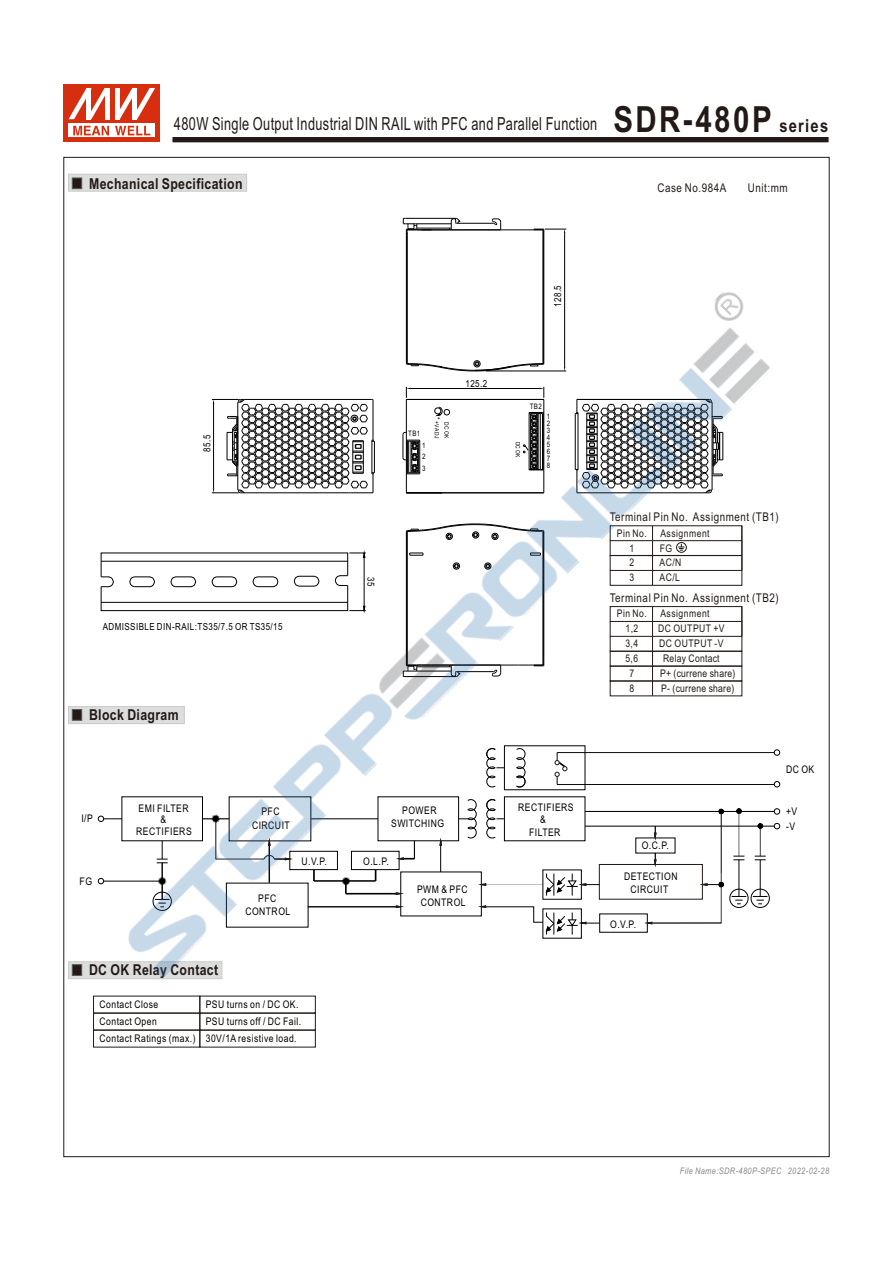
<style>
.page{position:relative;width:893px;height:1263px;background:#fff}
.page>*{position:absolute;margin:0;border:0;box-sizing:border-box;transform-origin:0 0}
.t1{font:18px "Arial Narrow";letter-spacing:.025em;color:#231916;scale:.87 1}
.t2{font:700 15px "Arial Narrow";letter-spacing:.025em;color:#231916}
.t3{font:12px "Arial Narrow";letter-spacing:.045em;color:#231916}
.t4{font:10.5px/17px "Arial Narrow";letter-spacing:.045em;color:#000;text-align:center}
.t5{font:10.5px/14.9px "Arial Narrow";letter-spacing:.045em;color:#231916;text-align:center}
.t6{font:10.5px "Arial Narrow";letter-spacing:.025em;color:#231916}
.t7{font:9.75px "Arial Narrow";letter-spacing:.045em;color:#000}
.t8{font:italic 9px "Arial Narrow";letter-spacing:.045em;color:#898989}
.t9{font:7.5px/6.9px "Arial Narrow";letter-spacing:.045em;color:#000;text-align:justify}
.t10{font:6px "Arial Narrow";letter-spacing:.045em;color:#000}
.t11{font:700 4.95px "Arial Narrow";color:#231916}
.s1{font-weight:700;font-size:36px}
.s2{font-weight:700}
</style>
<div class="page">
<svg style="left:68px;top:174px;width:179px;height:17px"></svg>
<svg style="left:68px;top:706px;width:32px;height:18px"></svg>
<svg style="left:68px;top:961px;width:154px;height:18px"></svg>
<hr style="left:501px;top:230px;width:42px;height:1px;background:#000">
<hr style="left:407px;top:236px;width:1px;height:127px;background:#000">
<hr style="left:406px;top:236px;width:1px;height:127px;background:#000">
<hr style="left:543px;top:236px;width:1px;height:127px;background:#000">
<hr style="left:544px;top:230px;width:1px;height:133px;background:#000">
<hr style="left:463px;top:230px;width:38px;height:1px;background:#000">
<hr style="left:456px;top:223px;width:38px;height:1px;background:#000">
<svg style="left:492px;top:218px;width:9px;height:12px"></svg>
<svg style="left:403px;top:218px;width:60px;height:18px"></svg>
<hr style="left:564px;top:233px;width:1px;height:134px;background:#000">
<div style="left:200px;top:1013px;width:115px;height:17px;border:1px solid #231916"></div>
<div style="left:200px;top:1030px;width:115px;height:17px;border:1px solid #231916"></div>
<div style="left:93px;top:1013px;width:107px;height:17px;border:1px solid #231916"></div>
<div style="left:93px;top:1030px;width:107px;height:17px;border:1px solid #231916"></div>
<svg style="left:172px;top:137px;width:657px;height:6px"></svg>
<svg style="left:534px;top:229px;width:32px;height:7px"></svg>
<div style="left:64px;top:84px;width:96px;height:58px;background:#d62e0f"></div>
<svg style="left:69px;top:124px;width:86px;height:13px"></svg>
<svg style="left:115px;top:126px;width:35px;height:9px"></svg>
<svg style="left:73px;top:126px;width:36px;height:9px"></svg>
<svg style="left:69px;top:88px;width:40px;height:31px"></svg>
<svg style="left:115px;top:88px;width:40px;height:31px"></svg>
<img style="left:100px;top:285px;width:681px;height:693px">
<h1 class="t1" style="left:174px;top:117px;width:753px">480W Single Output Industrial DIN RAIL with PFC and Parallel Function <span class="s1">SDR-480P</span> <span class="s2">series</span></h1>
<h2 class="t2" style="left:89px;top:178px;width:155px">Mechanical Specification</h2>
<p class="t3" style="left:657px;top:183px;width:70px">Case No.984A</p>
<p class="t3" style="left:748px;top:183px;width:41px">Unit:mm</p>
<p class="t7" style="left:554px;top:307px;width:23px;rotate:-90deg">128.5</p>
<p class="t7" style="left:204px;top:452px;width:18px;rotate:-90deg">85.5</p>
<p class="t7" style="left:103px;top:623px;width:181px">ADMISSIBLE DIN-RAIL:TS35/7.5 OR TS35/15</p>
<h2 class="t2" style="left:89px;top:709px;width:91px">Block Diagram</h2>
<p class="t9" style="left:408px;top:431px;width:13px">TB1</p>
<p class="t9" style="left:422px;top:440px;width:5px;line-height:11.4px">1<br>2<br>3</p>
<p class="t11" style="left:441px;top:417px;width:4px;rotate:90deg">+</p>
<p class="t10" style="left:439px;top:421px;width:19px;rotate:90deg">+V ADJ</p>
<p class="t10" style="left:449px;top:422px;width:18px;rotate:90deg">DC OK</p>
<p class="t7" style="left:465px;top:380px;width:23px">125.2</p>
<p class="t10" style="left:520px;top:441px;width:18px;rotate:90deg">DC OK</p>
<p class="t9" style="left:530px;top:404px;width:13px">TB2</p>
<p class="t9" style="left:547px;top:414px;width:5px">1<br>2<br>3<br>4<br>5<br>6<br>7<br>8</p>
<p class="t7" style="left:375px;top:577px;width:11px;rotate:90deg">35</p>
<p class="t3" style="left:610px;top:512px;width:170px">Terminal Pin No. Assignment (TB1)</p>
<p class="t5" style="left:617px;top:526px;width:32px">Pin No.</p>
<p class="t5" style="left:660px;top:526px;width:51px">Assignment</p>
<p class="t5" style="left:629px;top:541px;width:6px">1</p>
<p class="t5" style="left:629px;top:556px;width:6px">2</p>
<p class="t5" style="left:629px;top:571px;width:6px">3</p>
<p class="t5" style="left:660px;top:541px;width:14px">FG</p>
<p class="t5" style="left:659px;top:571px;width:22px">AC/L</p>
<p class="t5" style="left:659px;top:556px;width:24px">AC/N</p>
<p class="t3" style="left:610px;top:593px;width:170px">Terminal Pin No. Assignment (TB2)</p>
<p class="t5" style="left:617px;top:607px;width:32px">Pin No.</p>
<p class="t5" style="left:625px;top:622px;width:14px">1,2</p>
<p class="t5" style="left:625px;top:637px;width:14px">3,4<br>5,6<br>7<br>8</p>
<p class="t5" style="left:660px;top:607px;width:51px">Assignment</p>
<p class="t5" style="left:658px;top:622px;width:68px">DC OUTPUT +V</p>
<p class="t5" style="left:659px;top:637px;width:66px">DC OUTPUT -V</p>
<p class="t6" style="left:663px;top:654px;width:58px">Relay Contact</p>
<p class="t6" style="left:660px;top:669px;width:77px">P+ (currene share)</p>
<p class="t6" style="left:661px;top:684px;width:74px">P- (currene share)</p>
<p class="t4" style="left:81px;top:811px;width:13px">I/P</p>
<p class="t4" style="left:139px;top:800px;width:52px">EMI FILTER</p>
<p class="t4" style="left:136px;top:824px;width:57px">RECTIFIERS</p>
<p class="t4" style="left:160px;top:812px;width:7px">&amp;</p>
<p class="t4" style="left:252px;top:805px;width:39px;line-height:13.5px">PFC<br>CIRCUIT</p>
<p class="t4" style="left:391px;top:805px;width:55px;line-height:12.5px">POWER<br>SWITCHING</p>
<p class="t4" style="left:518px;top:799px;width:57px">RECTIFIERS</p>
<p class="t4" style="left:540px;top:812px;width:7px">&amp;</p>
<p class="t4" style="left:529px;top:825px;width:33px">FILTER</p>
<p class="t4" style="left:642px;top:838px;width:29px">O.C.P.</p>
<p class="t4" style="left:302px;top:854px;width:27px">U.V.P.</p>
<p class="t4" style="left:363px;top:854px;width:27px">O.L.P.</p>
<p class="t4" style="left:80px;top:873px;width:14px">FG</p>
<p class="t4" style="left:245px;top:892px;width:46px;line-height:13.5px">PFC<br>CONTROL</p>
<p class="t4" style="left:624px;top:869px;width:55px">DETECTION</p>
<p class="t4" style="left:417px;top:882px;width:52px">PWM &amp; PFC</p>
<p class="t4" style="left:631px;top:882px;width:39px">CIRCUIT</p>
<p class="t4" style="left:421px;top:895px;width:46px">CONTROL</p>
<p class="t4" style="left:610px;top:916px;width:27px">O.V.P.</p>
<h2 class="t2" style="left:89px;top:964px;width:131px">DC OK Relay Contact</h2>
<p class="t4" style="left:99px;top:997px;width:60px">Contact Close</p>
<p class="t4" style="left:206px;top:997px;width:97px;text-align:left">PSU turns on / DC OK.<br>PSU turns off / DC Fail.<br>30V/1A resistive load.</p>
<p class="t4" style="left:99px;top:1014px;width:98px;text-align:left">Contact Open<br>Contact Ratings (max.)</p>
<p class="t4" style="left:786px;top:761px;width:30px">DC OK</p>
<p class="t4" style="left:786px;top:804px;width:13px">+V</p>
<p class="t4" style="left:786px;top:818px;width:11px">-V</p>
<p class="t8" style="left:680px;top:1167px;width:151px">File Name:SDR-480P-SPEC 2022-02-28</p>
</div>
